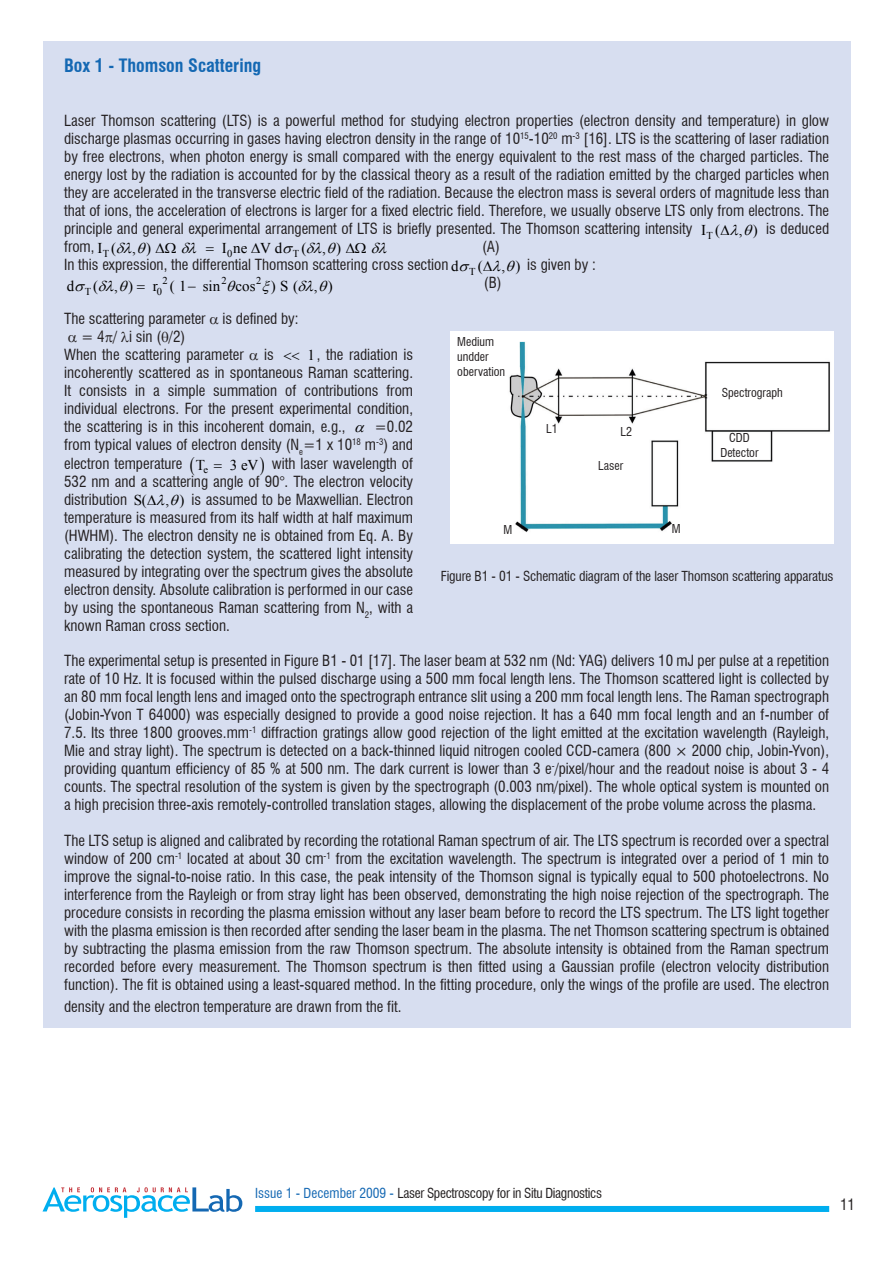
<style>
.page{position:relative;width:893px;height:1263px;background:#fff}
.page>*{position:absolute;margin:0;border:0;box-sizing:border-box;transform-origin:0 0}
.t1{font:700 condensed 18px "Swiss 721 BT";color:#1468b3}
.t2{font:condensed 15px/18px "Swiss 721 BT";color:#231f20;text-align:justify}
.t3{font:15px "Times New Roman";color:#000}
.t4{font:italic 15px "Symbol";color:#000}
.t5{font:condensed 13.5px "Swiss 721 BT";letter-spacing:-.01em;color:#231f20}
.t6{font:condensed 12px/15px "Swiss 721 BT";color:#231f20}
.t7{font:10.5px "Times New Roman";color:#000}
.s1{font-family:"Times New Roman";font-stretch:normal;color:#000}
.s2{color:#000}
.s3{color:#1468b3}
</style>
<div class="page">
<div style="left:255px;top:1206px;width:574px;height:6px;background:#00aeef"></div>
<svg style="left:43px;top:1187px;width:199px;height:31px"></svg>
<div style="left:43px;top:41px;width:807px;height:987px;background:#d7def0"></div>
<img style="left:451px;top:332px;width:382px;height:211px">
<p class="t1" style="left:64px;top:55px;width:199px">Box 1 - Thomson Scattering</p>
<p class="t2" style="left:64px;top:112px;width:766px">Laser Thomson scattering (LTS) is a powerful method for studying electron properties (electron density and temperature) in glow discharge plasmas occurring in gases having electron density in the range of 10<sup>15</sup>-10<sup>20</sup> m<sup>-3</sup> [16]. LTS is the scattering of laser radiation by free electrons, when photon energy is small compared with the energy equivalent to the rest mass of the charged particles. The energy lost by the radiation is accounted for by the classical theory as a result of the radiation emitted by the charged particles when they are accelerated in the transverse electric field of the radiation. Because the electron mass is several orders of magnitude less than that of ions, the acceleration of electrons is larger for a fixed electric field. Therefore, we usually observe LTS only from electrons. The principle and general experimental arrangement of LTS is briefly presented. The Thomson scattering intensity <sub>T</sub><span class="s1">I ( , )</span></p>
<p class="t2" style="left:730px;top:220px;width:101px"><span class="s2">●</span> is deduced</p>
<p class="t2" style="left:64px;top:238px;width:46px">from, <sub>T</sub></p>
<p class="t7" style="left:227px;top:246px;width:7px">0</p>
<p class="t7" style="left:293px;top:246px;width:8px">T</p>
<p class="t4" style="left:123px;top:238px;width:16px">●</p>
<p class="t4" style="left:188px;top:238px;width:16px">●</p>
<p class="t4" style="left:313px;top:238px;width:16px">●</p>
<p class="t4" style="left:378px;top:238px;width:16px">●</p>
<p class="t2" style="left:482px;top:238px;width:19px">(A)</p>
<p class="t2" style="left:64px;top:256px;width:396px">In this expression, the differential Thomson scattering cross section <span class="s1">d</span></p>
<p class="t7" style="left:469px;top:264px;width:8px">T</p>
<p class="t3" style="left:478px;top:256px;width:44px">( ,)</p>
<p class="t3" style="left:97px;top:238px;width:55px">I( ,)</p>
<p class="t3" style="left:222px;top:238px;width:62px">I ne V d</p>
<p class="t3" style="left:301px;top:238px;width:41px">( ,)</p>
<p class="t2" style="left:492px;top:256px;width:105px"><span class="s2">●</span> is given by :</p>
<p class="t2" style="left:484px;top:274px;width:19px">(B)</p>
<p class="t7" style="left:163px;top:274px;width:7px">2</p>
<p class="t7" style="left:221px;top:274px;width:7px">2</p>
<p class="t7" style="left:256px;top:274px;width:7px">2</p>
<p class="t4" style="left:105px;top:276px;width:16px">●</p>
<p class="t4" style="left:305px;top:276px;width:16px">●</p>
<p class="t2" style="left:64px;top:310px;width:236px">The scattering parameter is defined by:</p>
<p class="t2" style="left:81px;top:328px;width:106px">= 4 / ●i sin ( /2)</p>
<p class="t2" style="left:64px;top:346px;width:181px">When the scattering parameter</p>
<p class="t2" style="left:264px;top:346px;width:11px">is</p>
<p class="t3" style="left:67px;top:276px;width:9px">d</p>
<p class="t3" style="left:93px;top:276px;width:41px">( ,)</p>
<p class="t3" style="left:153px;top:276px;width:181px">r( 1 sin cos ) S ( ,)</p>
<p class="t7" style="left:85px;top:284px;width:8px">T</p>
<p class="t7" style="left:157px;top:284px;width:7px">0</p>
<p class="t6" style="left:457px;top:334px;width:49px">Medium undder obervation</p>
<p class="t2" style="left:64px;top:346px;width:350px;text-indent:243px"><span class="s1">1</span> , the radiation is incoherently scattered as in spontaneous Raman scattering.<br>It consists in a simple summation of contributions from individual electrons. For the present experimental condition, the scattering is in this incoherent domain, e.g.,</p>
<p class="t6" style="left:722px;top:385px;width:63px">Spectrograph</p>
<p class="t2" style="left:64px;top:417px;width:350px;line-height:18.5px;text-indent:310px">=0.02 from typical values of electron density (N<sub>e</sub>=1 x 10<sup>18</sup> m<sup>-3</sup>) and electron temperature <span class="s1">T</span></p>
<p class="t6" style="left:546px;top:421px;width:13px">L1</p>
<p class="t6" style="left:620px;top:425px;width:13px">L2</p>
<p class="t6" style="left:720px;top:430px;width:40px;text-align:center">CDD<br>Detector</p>
<p class="t2" style="left:64px;top:454px;width:350px;text-indent:208px">with laser wavelength of 532 nm and a scattering angle of 90°. The electron velocity distribution <span class="s1">S( , )</span></p>
<p class="t3" style="left:230px;top:454px;width:30px">3 eV</p>
<p class="t6" style="left:598px;top:458px;width:27px">Laser</p>
<p class="t7" style="left:204px;top:463px;width:6px">e</p>
<p class="t2" style="left:64px;top:491px;width:350px;text-indent:92px"><span class="s2">●</span> is assumed to be Maxwellian. Electron temperature is measured from its half width at half maximum (HWHM). The electron density ne is obtained from Eq. A. By calibrating the detection system, the scattered light intensity measured by integrating over the spectrum gives the absolute electron density. Absolute calibration is performed in our case by using the spontaneous Raman scattering from N<sub>2</sub>, with a known Raman cross section.</p>
<p class="t2" style="left:64px;top:652px;width:767px">The experimental setup is presented in Figure B1 - 01 [17]. The laser beam at 532 nm (Nd: YAG) delivers 10 mJ per pulse at a repetition rate of 10 Hz. It is focused within the pulsed discharge using a 500 mm focal length lens. The Thomson scattered light is collected by an 80 mm focal length lens and imaged onto the spectrograph entrance slit using a 200 mm focal length lens. The Raman spectrograph (Jobin-Yvon T 64000) was especially designed to provide a good noise rejection. It has a 640 mm focal length and an f-number of 7.5. Its three 1800 grooves.mm<sup>-1</sup> diffraction gratings allow good rejection of the light emitted at the excitation wavelength (Rayleigh, Mie and stray light). The spectrum is detected on a back-thinned liquid nitrogen cooled CCD-camera (800 × 2000 chip, Jobin-Yvon), providing quantum efficiency of 85 % at 500 nm. The dark current is lower than 3 e<sup>-</sup>/pixel/hour and the readout noise is about 3 - 4 counts. The spectral resolution of the system is given by the spectrograph (0.003 nm/pixel). The whole optical system is mounted on a high precision three-axis remotely-controlled translation stages, allowing the displacement of the probe volume across the plasma.</p>
<p class="t2" style="left:64px;top:832px;width:767px">The LTS setup is aligned and calibrated by recording the rotational Raman spectrum of air. The LTS spectrum is recorded over a spectral window of 200 cm<sup>-1</sup> located at about 30 cm<sup>-1</sup> from the excitation wavelength. The spectrum is integrated over a period of 1 min to improve the signal-to-noise ratio. In this case, the peak intensity of the Thomson signal is typically equal to 500 photoelectrons. No interference from the Rayleigh or from stray light has been observed, demonstrating the high noise rejection of the spectrograph. The procedure consists in recording the plasma emission without any laser beam before to record the LTS spectrum. The LTS light together with the plasma emission is then recorded after sending the laser beam in the plasma. The net Thomson scattering spectrum is obtained by subtracting the plasma emission from the raw Thomson spectrum. The absolute intensity is obtained from the Raman spectrum recorded before every measurement. The Thomson spectrum is then fitted using a Gaussian profile (electron velocity distribution function). The fit is obtained using a least-squared method. In the fitting procedure, only the wings of the profile are used. The electron</p>
<p class="t2" style="left:64px;top:997px;width:339px">density and the electron temperature are drawn from the fit.</p>
<p class="t6" style="left:503px;top:522px;width:10px">M</p>
<p class="t6" style="left:672px;top:521px;width:10px">M</p>
<p class="t5" style="left:441px;top:568px;width:394px">Figure B1 - 01 - Schematic diagram of the laser Thomson scattering apparatus</p>
<p class="t5" style="left:255px;top:1185px;width:348px"><span class="s3">Issue 1 - December 2009 -</span> Laser Spectroscopy for in Situ Diagnostics</p>
<p class="t2" style="left:840px;top:1195px;width:16px">11</p>
</div>
